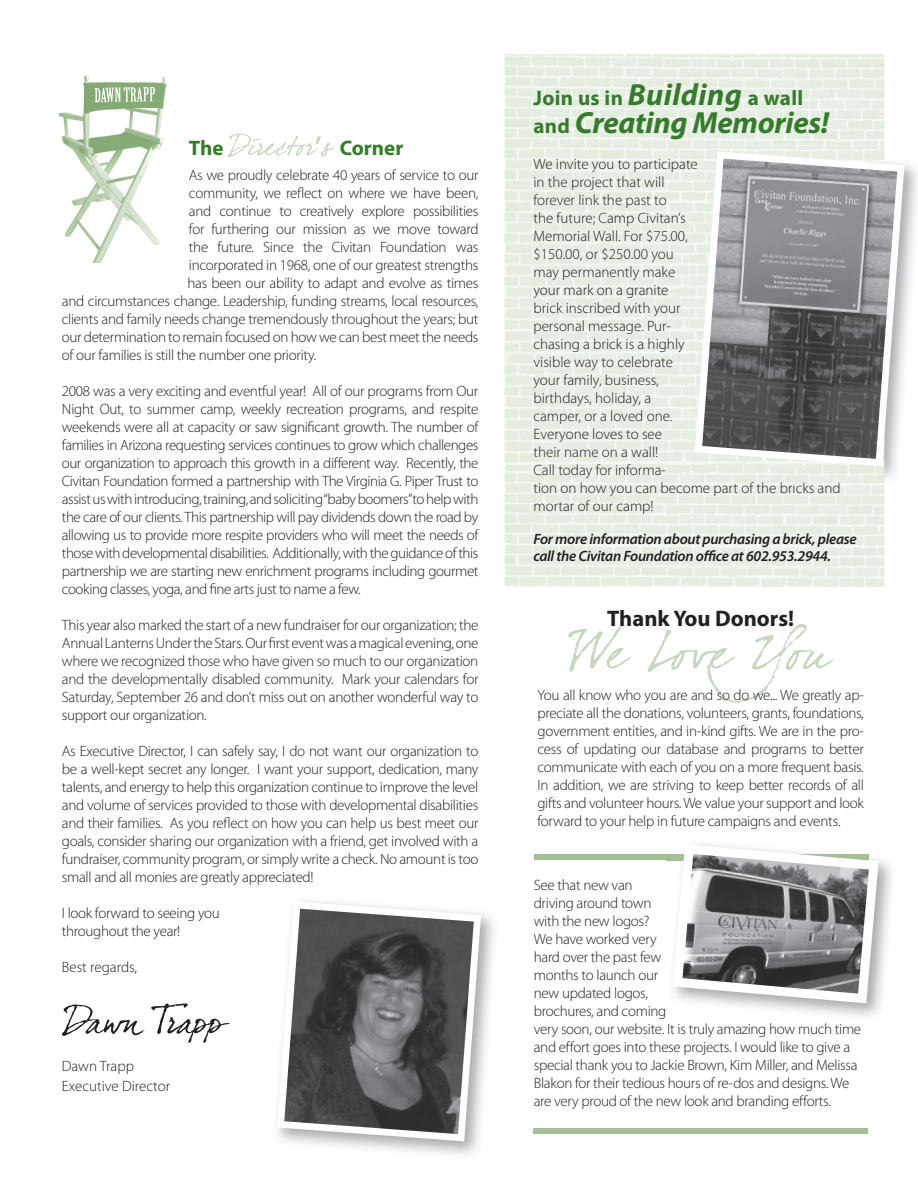
<style>
.page{position:relative;width:918px;height:1188px;background:#fff}
.page>*{position:absolute;margin:0;border:0;box-sizing:border-box;transform-origin:0 0}
.t1{font:italic 700 30.6px "Myriad Pro";letter-spacing:-.01em;color:#357b2b}
.t2{font:700 22.5px "Myriad Pro";color:#231f20}
.t3{font:700 21px "Myriad Pro";letter-spacing:.01em;color:#357b2b}
.t4{font:300 15px/18px "Myriad Pro";letter-spacing:-.02em;color:#231f20;text-align:justify}
.t5{font:300 15px/18px "Myriad Pro";color:#231f20}
.t6{font:italic 600 15px/16.5px "Myriad Pro";letter-spacing:-.02em;color:#231f20}
.t7{font:300 15px "Myriad Pro";color:#1d1d1b}
.s1{font-style:italic;font-size:30.6px}
.s2{font-style:normal;font-size:21px}
.s3{color:#211e1f}
.s4{color:#1e1d1c}
</style>
<div class="page">
<img style="left:505px;top:54px;width:379px;height:533px">
<svg style="left:228px;top:134px;width:106px;height:23px"></svg>
<svg style="left:62px;top:1003px;width:168px;height:40px"></svg>
<img style="left:689px;top:146px;width:195px;height:337px">
<img style="left:689px;top:159px;width:6px;height:14px">
<img style="left:689px;top:483px;width:152px;height:1px">
<svg style="left:695px;top:151px;width:209px;height:315px;background:#929395"></svg>
<img style="left:58px;top:75px;width:109px;height:187px">
<svg style="left:94px;top:87px;width:61px;height:15px"></svg>
<svg style="left:277px;top:902px;width:204px;height:239px"></svg>
<div style="left:534px;top:854px;width:335px;height:6px;background:#a4bf96"></div>
<svg style="left:568px;top:624px;width:265px;height:79px"></svg>
<svg style="left:673px;top:844px;width:206px;height:159px"></svg>
<div style="left:533px;top:1128px;width:334px;height:6px;background:#a4bf96"></div>
<h3 class="t3" style="left:189px;top:140px;width:36px">The</h3>
<h3 class="t3" style="left:340px;top:140px;width:65px">Corner</h3>
<p class="t4" style="left:189px;top:167px;width:291px">As we proudly celebrate 40 years of service to our</p>
<p class="t4" style="left:189px;top:185px;width:291px">community, we reflect on where we have been,</p>
<p class="t4" style="left:189px;top:203px;width:291px">and continue to creatively explore possibilities</p>
<p class="t4" style="left:189px;top:221px;width:291px">for furthering our mission as we move toward</p>
<p class="t4" style="left:189px;top:239px;width:291px">the future. Since the Civitan Foundation was</p>
<p class="t4" style="left:189px;top:257px;width:291px">incorporated in 1968, one of our greatest strengths</p>
<p class="t4" style="left:187px;top:275px;width:293px">has been our ability to adapt and evolve as times</p>
<p class="t4" style="left:62px;top:293px;width:418px">and circumstances change. Leadership, funding streams, local resources,</p>
<p class="t4" style="left:62px;top:311px;width:418px">clients and family needs change tremendously throughout the years; but</p>
<p class="t4" style="left:62px;top:329px;width:418px">our determination to remain focused on how we can best meet the needs</p>
<p class="t4" style="left:62px;top:347px;width:256px">of our families is still the number one priority.</p>
<p class="t4" style="left:62px;top:383px;width:418px">2008 was a very exciting and eventful year! All of our programs from Our Night Out, to summer camp, weekly recreation programs, and respite weekends were all at capacity or saw significant growth. The number of families in Arizona requesting services continues to grow which challenges our organization to approach this growth in a different way. Recently, the Civitan Foundation formed a partnership with The Virginia G. Piper Trust to assist us with introducing, training, and soliciting “baby boomers”to help with the care of our clients. This partnership will pay dividends down the road by allowing us to provide more respite providers who will meet the needs of those with developmental disabilities. Additionally, with the guidance of this partnership we are starting new enrichment programs including gourmet cooking classes, yoga, and fine arts just to name a few.</p>
<p class="t4" style="left:62px;top:617px;width:418px">This year also marked the start of a new fundraiser for our organization; the Annual Lanterns Under the Stars. Our first event was a magical evening, one where we recognized those who have given so much to our organization and the developmentally disabled community. Mark your calendars for Saturday, September 26 and don’t miss out on another wonderful way to support our organization.</p>
<p class="t4" style="left:62px;top:743px;width:418px">As Executive Director, I can safely say, I do not want our organization to be a well-kept secret any longer. I want your support, dedication, many talents, and energy to help this organization continue to improve the level and volume of services provided to those with developmental disabilities and their families. As you reflect on how you can help us best meet our goals, consider sharing our organization with a friend, get involved with a fundraiser, community program, or simply write a check. No amount is too small and all monies are greatly appreciated!</p>
<p class="t4" style="left:62px;top:905px;width:159px">I look forward to seeing you throughout the year!</p>
<p class="t5" style="left:62px;top:959px;width:77px">Best regards,</p>
<p class="t5" style="left:62px;top:1057px;width:110px;line-height:19.8px">Dawn Trapp<br>Executive Director</p>
<h3 class="t3" style="left:533px;top:90px;width:271px">Join us in <span class="s1">Building</span> a wall</h3>
<h1 class="t1" style="left:533px;top:111px;width:297px"><span class="s2">and</span> Creating Memories!</h1>
<p class="t5" style="left:533px;top:156px;width:309px">We invite you to participa<span class="s3">te<br></span>in the project that will<br>forever link the past to<br>the future; Camp Civitan’s<br>Memorial Wall. For $75.00,<br>$150.00, or $250.00 you<br>may permanently make<br>your mark on a granite<br>brick inscribed with your<br>personal message. Pur-<br>chasing a brick is a highly<br>visible way to celebrate<br>your family, business,<br>birthdays, holiday, a<br>camper, or a loved one.<br>Everyone loves to see<br>their name on a wall!<br>Call today for informa-<br>tion on how you can become part o t e ric s an<span class="s4">d </span>mortar of our camp!</p>
<p class="t6" style="left:533px;top:532px;width:325px">For more information about purchasing a brick, please call the Civitan Foundation office at 602.953.2944.</p>
<p class="t7" style="left:749px;top:483px;width:61px"><span class="s4">f</span>hb k</p>
<h2 class="t2" style="left:607px;top:609px;width:189px">Thank You Donors!</h2>
<p class="t4" style="left:538px;top:687px;width:328px">You all know who you are and so do we... We greatly ap&shy;preciate all the donations, volunteers, grants, foundations, government entities, and in-kind gifts. We are in the pro&shy;cess of updating our database and programs to better communicate with each of you on a more frequent basis.<br>In addition, we are striving to keep better records of all gifts and volunteer hours. We value your support and look forward to your help in future campaigns and events.</p>
<p class="t4" style="left:534px;top:877px;width:329px;text-align:left">See that new van<br>driving around town<br>with the new logos?<br>We have worked very<br>hard over the past few<br>months to launch our<br>new updated logos,<br>brochures, and coming<br>very soon, our website. It is truly amazing how much time and effort goes into these projects. I would like to give a special thank you to Jackie Brown, Kim Miller, and Melissa Blakon for their tedious hours of re-dos and designs. We are very proud of the new look and branding efforts.</p>
</div>
